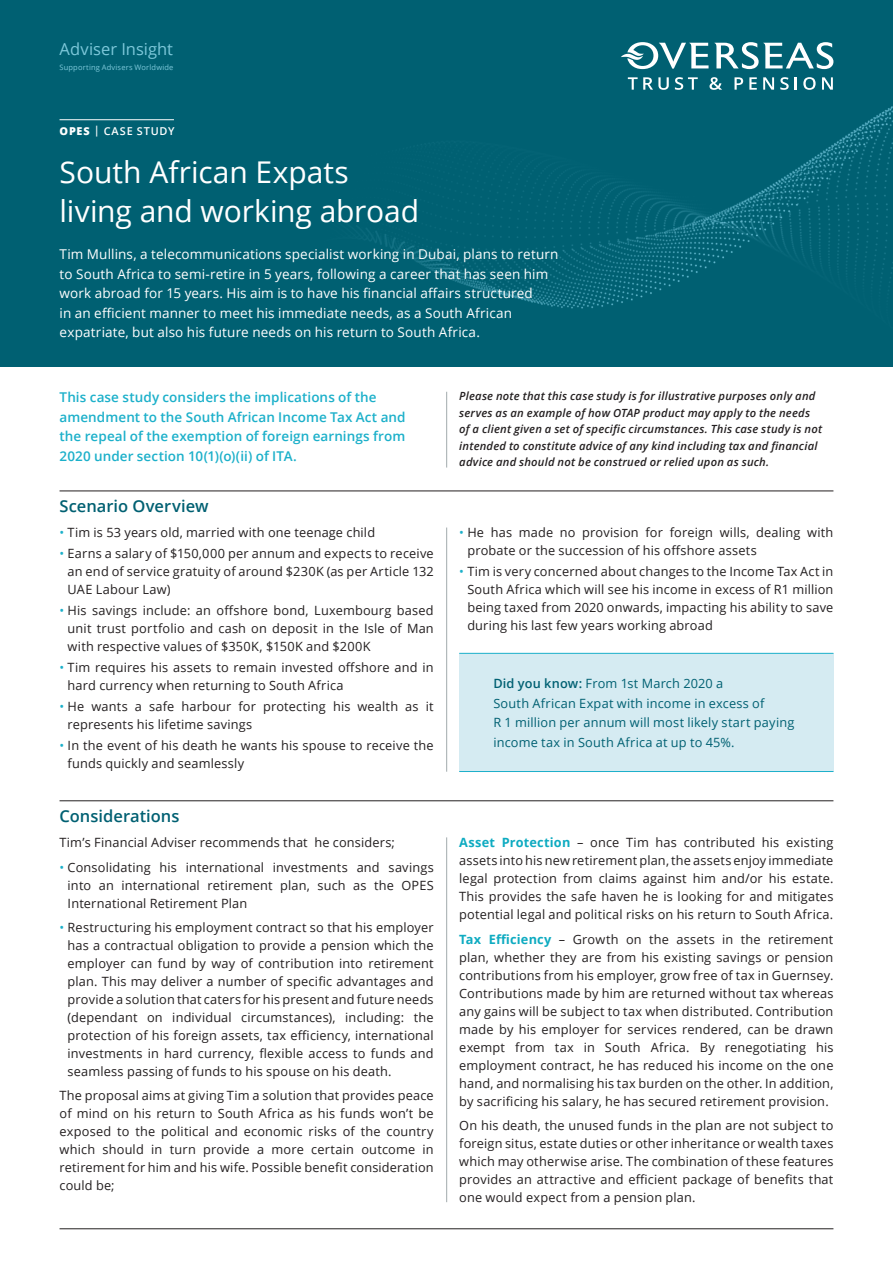
<style>
.page{position:relative;width:893px;height:1263px;background:#fff}
.page>*{position:absolute;margin:0;border:0;box-sizing:border-box;transform-origin:0 0}
.t1{font:30px/39px "Open Sans";letter-spacing:-.005em;color:#fff}
.t2{font:600 16.5px "Open Sans";color:#006072}
.t3{font:16.5px "Open Sans";color:#7dc8da}
.t4{font:13.5px/19.5px "Open Sans";letter-spacing:.01em;color:#fff}
.t5{font:600 13.5px/19.5px "Open Sans";letter-spacing:.005em;color:#1cb0ca}
.t6{font:12.75px/18px "Open Sans";letter-spacing:.015em;color:#231f20;text-align:justify}
.t7{font:12.75px/19.5px "Open Sans";letter-spacing:.015em;color:#006072}
.t8{font:italic 600 11.25px/16.5px "Open Sans";letter-spacing:.02em;color:#231f20}
.t9{font:600 10.8px "Open Sans";letter-spacing:.08em;color:#fff}
.t10{font:7.5px "Open Sans";letter-spacing:.02em;color:#7dc8da}
.s1{font-weight:800}
.s2{color:#1cb0ca}
.s3{font-weight:600}
.s4{font-weight:700;color:#0eabc1}
</style>
<div class="page">
<div style="left:0;top:0;width:893px;height:367px;background:#006072"></div>
<img style="left:366px;top:59px;width:527px;height:250px">
<hr style="left:60px;top:119px;width:114px;height:1px;background:#fff">
<div style="left:459px;top:653px;width:374px;height:119px;background:#d5ebf2"></div>
<hr style="left:60px;top:491px;width:773px;height:1px;background:#231f20">
<hr style="left:446px;top:527px;width:1px;height:245px;background:#a2aaad">
<hr style="left:446px;top:392px;width:1px;height:76px;background:#a2aaad">
<hr style="left:60px;top:800px;width:773px;height:1px;background:#231f20">
<hr style="left:446px;top:837px;width:1px;height:365px;background:#a2aaad">
<hr style="left:459px;top:653px;width:374px;height:1px;background:#1cb0ca">
<hr style="left:459px;top:771px;width:374px;height:1px;background:#1cb0ca">
<hr style="left:60px;top:1228px;width:773px;height:1px;background:#231f20">
<svg style="left:628px;top:77px;width:41px;height:13px"></svg>
<svg style="left:675px;top:77px;width:23px;height:13px"></svg>
<svg style="left:709px;top:77px;width:13px;height:13px"></svg>
<svg style="left:734px;top:77px;width:9px;height:13px"></svg>
<svg style="left:749px;top:77px;width:8px;height:13px"></svg>
<svg style="left:763px;top:77px;width:11px;height:13px"></svg>
<svg style="left:780px;top:77px;width:9px;height:13px"></svg>
<svg style="left:795px;top:77px;width:2px;height:13px"></svg>
<svg style="left:803px;top:77px;width:13px;height:13px"></svg>
<svg style="left:822px;top:77px;width:11px;height:13px"></svg>
<svg style="left:714px;top:42px;width:119px;height:27px"></svg>
<svg style="left:621px;top:42px;width:87px;height:27px"></svg>
<p class="t3" style="left:60px;top:38px;width:115px">Adviser Insight</p>
<p class="t10" style="left:60px;top:62px;width:115px">Supporting Advisers Worldwide</p>
<p class="t9" style="left:60px;top:124px;width:116px"><span class="s1">OPES</span> | CASE STUDY</p>
<h1 class="t1" style="left:60px;top:152px;width:361px">South African Expats living and working abroad</h1>
<p class="t4" style="left:60px;top:244px;width:500px">Tim Mullins, a telecommunications specialist working in Dubai, plans to return to South Africa to semi-retire in 5 years, following a career that has seen him work abroad for 15 years. His aim is to have his financial affairs structured<br>in an efficient manner to meet his immediate needs, as a South African expatriate, but also his future needs on his return to South Africa.</p>
<p class="t5" style="left:60px;top:387px;width:348px">This case study considers the implications of the amendment to the South African Income Tax Act and the repeal of the exemption of foreign earnings from 2020 under section 10(1)(o)(ii) of ITA.</p>
<p class="t2" style="left:60px;top:495px;width:151px">Scenario Overview</p>
<p class="t6" style="left:60px;top:523px;width:317px"><span class="s2">•</span> Tim is 53 years old, married with one teenage child</p>
<p class="t6" style="left:68px;top:544px;width:368px;text-indent:-8px"><span class="s2">•</span> Earns a salary of $150,000 per annum and expects to receive an end of service gratuity of around $230K (as per Article 132<br>UAE Labour Law)</p>
<p class="t6" style="left:68px;top:601px;width:368px;text-indent:-8px"><span class="s2">•</span> His savings include: an offshore bond, Luxembourg based unit trust portfolio and cash on deposit in the Isle of Man with respective values of $350K, $150K and $200K</p>
<p class="t6" style="left:68px;top:658px;width:368px;text-indent:-8px"><span class="s2">•</span> Tim requires his assets to remain invested offshore and in hard currency when returning to South Africa</p>
<p class="t6" style="left:68px;top:697px;width:368px;text-indent:-8px"><span class="s2">•</span> He wants a safe harbour for protecting his wealth as it represents his lifetime savings</p>
<p class="t6" style="left:68px;top:736px;width:368px;text-indent:-8px"><span class="s2">•</span> In the event of his death he wants his spouse to receive the funds quickly and seamlessly</p>
<p class="t2" style="left:60px;top:805px;width:122px">Considerations</p>
<p class="t6" style="left:60px;top:833px;width:337px">Tim’s Financial Adviser recommends that he considers;</p>
<p class="t6" style="left:68px;top:857px;width:368px;text-indent:-8px"><span class="s2">•</span> Consolidating his international investments and savings into an international retirement plan, such as the OPES International Retirement Plan</p>
<p class="t6" style="left:68px;top:918px;width:368px;text-indent:-8px"><span class="s2">•</span> Restructuring his employment contract so that his employer has a contractual obligation to provide a pension which the employer can fund by way of contribution into retirement plan. This may deliver a number of specific advantages and provide a solution that caters for his present and future needs (dependant on individual circumstances), including: the protection of his foreign assets, tax efficiency, international investments in hard currency, flexible access to funds and seamless passing of funds to his spouse on his death.</p>
<p class="t6" style="left:60px;top:1086px;width:376px">The proposal aims at giving Tim a solution that provides peace of mind on his return to South Africa as his funds won’t be exposed to the political and economic risks of the country which should in turn provide a more certain outcome in retirement for him and his wife. Possible benefit consideration could be;</p>
<p class="t8" style="left:459px;top:388px;width:364px">Please note that this case study is for illustrative purposes only and serves as an example of how OTAP product may apply to the needs of a client given a set of specific circumstances. This case study is not intended to constitute advice of any kind including tax and financial advice and should not be construed or relied upon as such.</p>
<p class="t6" style="left:467px;top:523px;width:368px;text-indent:-8px"><span class="s2">•</span> He has made no provision for foreign wills, dealing with probate or the succession of his offshore assets</p>
<p class="t6" style="left:467px;top:562px;width:368px;text-indent:-8px"><span class="s2">•</span> Tim is very concerned about changes to the Income Tax Act in South Africa which will see his income in excess of R1 million being taxed from 2020 onwards, impacting his ability to save during his last few years working abroad</p>
<p class="t7" style="left:493px;top:673px;width:302px"><span class="s3">Did you know:</span> From 1st March 2020 a<br>South African Expat with income in excess of<br>R 1 million per annum will most likely start paying income tax in South Africa at up to 45%.</p>
<p class="t6" style="left:459px;top:833px;width:376px"><span class="s4">Asset Protection</span> – once Tim has contributed his existing assets into his new retirement plan, the assets enjoy immediate legal protection from claims against him and/or his estate.<br>This provides the safe haven he is looking for and mitigates potential legal and political risks on his return to South Africa.</p>
<p class="t6" style="left:459px;top:930px;width:376px"><span class="s4">Tax Efficiency</span> – Growth on the assets in the retirement plan, whether they are from his existing savings or pension contributions from his employer, grow free of tax in Guernsey.<br>Contributions made by him are returned without tax whereas any gains will be subject to tax when distributed. Contribution made by his employer for services rendered, can be drawn exempt from tax in South Africa. By renegotiating his employment contract, he has reduced his income on the one hand, and normalising his tax burden on the other. In addition, by sacrificing his salary, he has secured retirement provision.</p>
<p class="t6" style="left:459px;top:1116px;width:376px">On his death, the unused funds in the plan are not subject to foreign situs, estate duties or other inheritance or wealth taxes which may otherwise arise. The combination of these features provides an attractive and efficient package of benefits that one would expect from a pension plan.</p>
</div>
